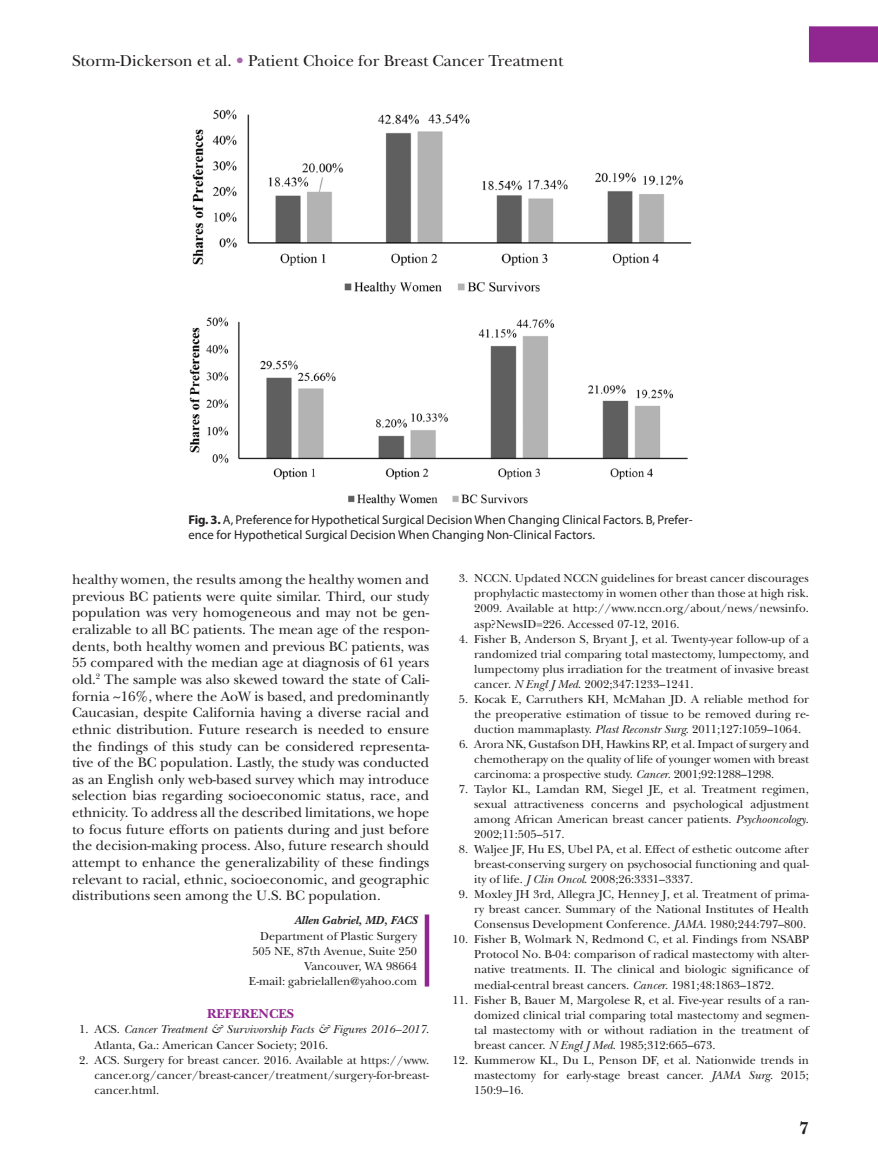
<style>
.page{position:relative;width:878px;height:1175px;background:#fff}
.page>*{position:absolute;margin:0;border:0;box-sizing:border-box;transform-origin:0 0}
.t1{font:700 18px "New Baskerville";color:#231f20}
.t2{font:16.5px "New Baskerville";color:#231f20}
.t3{font:14.25px/16.6px "New Baskerville";color:#231f20;text-align:justify}
.t4{font:700 13.5px "New Baskerville";color:#90268f}
.t5{font:12.75px/15px "Myriad Pro";color:#231f20}
.t6{font:12px/15px "New Baskerville";color:#231f20;text-align:justify}
.t7{font:italic 12px/15.1px "New Baskerville";color:#231f20}
.t8{font:italic 700 12px "New Baskerville";color:#231f20}
.s1{color:#a966aa}
.s2{font-weight:700}
.s3{font-style:normal}
.s4{font-style:italic}
</style>
<div class="page">
<div style="left:808px;top:26px;width:70px;height:36px;background:#90268f"></div>
<div style="left:424px;top:914px;width:5px;height:72px;background:#90268f"></div>
<img style="left:189px;top:109px;width:503px;height:397px">
<h2 class="t2" style="left:72px;top:51px;width:493px">Storm-Dickerson et al. <span class="s1">•</span> Patient Choice for Breast Cancer Treatment</h2>
<p class="t5" style="left:188px;top:512px;width:505px"><span class="s2">Fig. 3.</span> A, Preference for Hypothetical Surgical Decision When Changing Clinical Factors. B, Prefer&shy;ence for Hypothetical Surgical Decision When Changing Non-Clinical Factors.</p>
<p class="t3" style="left:72px;top:571px;width:359px">healthy women, the results among the healthy women and previous BC patients were quite similar. Third, our study population was very homogeneous and may not be gen&shy;eralizable to all BC patients. The mean age of the respon&shy;dents, both healthy women and previous BC patients, was 55 compared with the median age at diagnosis of 61 years old.<sup>2</sup> The sample was also skewed toward the state of Cali&shy;fornia ~16%, where the AoW is based, and predominantly Caucasian, despite California having a diverse racial and ethnic distribution. Future research is needed to ensure the findings of this study can be considered representa&shy;tive of the BC population. Lastly, the study was conducted as an English only web-based survey which may introduce selection bias regarding socioeconomic status, race, and ethnicity. To address all the described limitations, we hope to focus future efforts on patients during and just before the decision-making process. Also, future research should attempt to enhance the generalizability of these findings relevant to racial, ethnic, socioeconomic, and geographic distributions seen among the U.S. BC population.</p>
<p class="t8" style="left:294px;top:913px;width:124px">Allen Gabriel, MD, FACS</p>
<p class="t6" style="left:249px;top:928px;width:170px;text-align:right">Department of Plastic Surgery<br>505 NE, 87th Avenue, Suite 250<br>Vancouver, WA 98664<br>E-mail: gabrielallen@yahoo.com</p>
<p class="t4" style="left:207px;top:1006px;width:89px">REFERENCES</p>
<p class="t7" style="left:94px;top:1022px;width:336px;text-indent:-15px"><span class="s3">1. ACS.</span> Cancer Treatment &amp; Survivorship Facts &amp; Figures 2016–2017<span class="s3">.<br>Atlanta, Ga.: American Cancer Society; 2016.</span></p>
<p class="t6" style="left:94px;top:1052px;width:336px;text-indent:-15px">2. ACS. Surgery for breast cancer. 2016. Available at https://www. cancer.org/cancer/breast-cancer/treatment/surgery-for-breast&shy;cancer.html.</p>
<p class="t6" style="left:474px;top:571px;width:336px;text-indent:-15px">3. NCCN. Updated NCCN guidelines for breast cancer discourages prophylactic mastectomy in women other than those at high risk.<br>2009. Available at http://www.nccn.org/about/news/newsinfo. asp?NewsID=226. Accessed 07-12, 2016.</p>
<p class="t6" style="left:474px;top:631px;width:336px;text-indent:-15px">4. Fisher B, Anderson S, Bryant J, et al. Twenty-year follow-up of a randomized trial comparing total mastectomy, lumpectomy, and lumpectomy plus irradiation for the treatment of invasive breast cancer. <span class="s4">N Engl J Med</span>. 2002;347:1233–1241.</p>
<p class="t6" style="left:474px;top:691px;width:336px;text-indent:-15px">5. Kocak E, Carruthers KH, McMahan JD. A reliable method for the preoperative estimation of tissue to be removed during re&shy;duction mammaplasty. <span class="s4">Plast Reconstr Surg</span>. 2011;127:1059–1064.</p>
<p class="t6" style="left:474px;top:736px;width:336px;text-indent:-15px">6. Arora NK, Gustafson DH, Hawkins RP, et al. Impact of surgery and chemotherapy on the quality of life of younger women with breast carcinoma: a prospective study. <span class="s4">Cancer</span>. 2001;92:1288–1298.</p>
<p class="t6" style="left:474px;top:781px;width:336px;text-indent:-15px">7. Taylor KL, Lamdan RM, Siegel JE, et al. Treatment regimen, sexual attractiveness concerns and psychological adjustment among African American breast cancer patients. <span class="s4">Psychooncology</span>.<br>2002;11:505–517.</p>
<p class="t6" style="left:474px;top:841px;width:336px;text-indent:-15px">8. Waljee JF, Hu ES, Ubel PA, et al. Effect of esthetic outcome after breast-conserving surgery on psychosocial functioning and qual&shy;ity of life. <span class="s4">J Clin Oncol</span>. 2008;26:3331–3337.</p>
<p class="t6" style="left:474px;top:887px;width:336px;text-indent:-15px">9. Moxley JH 3rd, Allegra JC, Henney J, et al. Treatment of prima&shy;ry breast cancer. Summary of the National Institutes of Health Consensus Development Conference. <span class="s4">JAMA</span>. 1980;244:797–800.</p>
<p class="t6" style="left:474px;top:932px;width:336px;text-indent:-22px">10. Fisher B, Wolmark N, Redmond C, et al. Findings from NSABP Protocol No. B-04: comparison of radical mastectomy with alter&shy;native treatments. II. The clinical and biologic significance of medial-central breast cancers. <span class="s4">Cancer</span>. 1981;48:1863–1872.</p>
<p class="t6" style="left:474px;top:992px;width:336px;text-indent:-22px">11. Fisher B, Bauer M, Margolese R, et al. Five-year results of a ran&shy;domized clinical trial comparing total mastectomy and segmen&shy;tal mastectomy with or without radiation in the treatment of breast cancer. <span class="s4">N Engl J Med</span>. 1985;312:665–673.</p>
<p class="t6" style="left:474px;top:1052px;width:336px;text-indent:-22px">12. Kummerow KL, Du L, Penson DF, et al. Nationwide trends in mastectomy for early-stage breast cancer. <span class="s4">JAMA Surg</span>. 2015; 150:9–16.</p>
<h1 class="t1" style="left:799px;top:1118px;width:11px">7</h1>
</div>
